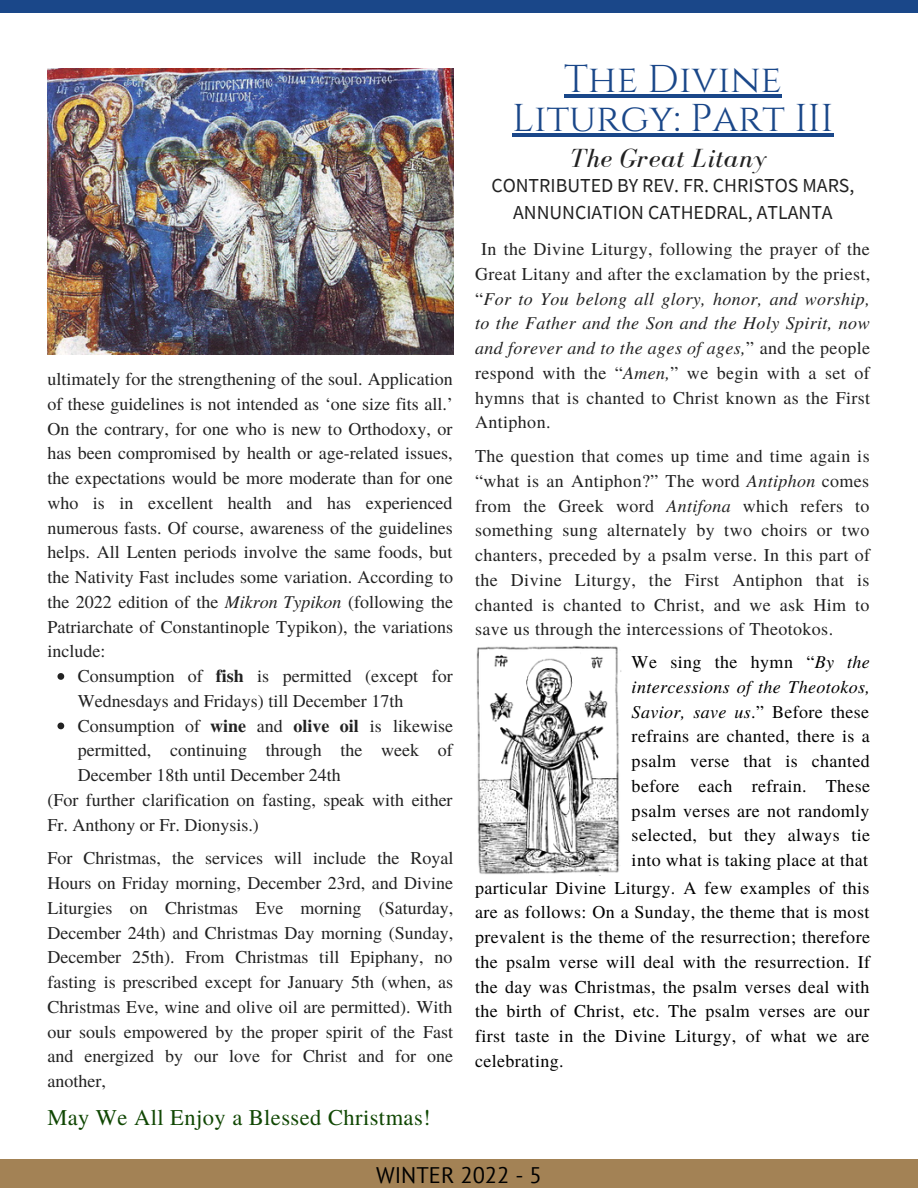
<style>
.page{position:relative;width:918px;height:1188px;background:#fff}
.page>*{position:absolute;margin:0;border:0;box-sizing:border-box;transform-origin:0 0}
.t1{font:38.7px/38.2px "Cinzel";color:#1a4789;text-align:center}
.t2{font:italic 27px "Bodoni FLF";letter-spacing:.02em;color:#222}
.t3{font:22.5px "Te X Gyre Termes";letter-spacing:.02em;color:#104703}
.t4{font:22.5px "PT Sans";color:#000}
.t5{font:19.8px/27px "Source Sans Pro";color:#222;text-align:center}
.t6{font:18px/24.8px "Te X Gyre Termes";color:#222;text-align:justify}
.t7{font:18px/24.8px "Te X Gyre Termes";letter-spacing:.02em;color:#000;text-align:justify}
.s1{font-style:italic}
.s2{font-weight:700}
</style>
<div class="page">
<div style="left:0;top:1160px;width:918px;height:28px;background:#a38255"></div>
<div style="left:0;top:0;width:918px;height:13px;background:#1a4789"></div>
<img style="left:47px;top:69px;width:406px;height:286px">
<svg style="left:57px;top:673px;width:7px;height:7px"></svg>
<svg style="left:57px;top:723px;width:7px;height:6px"></svg>
<hr style="left:564px;top:95px;width:218px;height:3px;background:#1a4789">
<hr style="left:512px;top:133px;width:322px;height:3px;background:#1a4789">
<img style="left:476px;top:646px;width:146px;height:230px">
<p class="t6" style="left:47px;top:366px;width:407px">ultimately for the strengthening of the soul. Application of these guidelines is not intended as ‘one size fits all.’ On the contrary, for one who is new to Orthodoxy, or has been compromised by health or age-related issues, the expectations would be more moderate than for one who is in excellent health and has experienced numerous fasts. Of course, awareness of the guidelines helps. All Lenten periods involve the same foods, but the Nativity Fast includes some variation. According to the 2022 edition of the <span class="s1">Mikron Typikon</span> (following the Patriarchate of Constantinople Typikon), the variations include:</p>
<p class="t6" style="left:78px;top:663px;width:377px;text-align:left">Consumption of <span class="s2">fish</span> is permitted (except for Wednesdays and Fridays) till December 17th Consumption of <span class="s2">wine</span> and <span class="s2">olive oil</span> is likewise permitted, continuing through the week of December 18th until December 24th</p>
<p class="t6" style="left:47px;top:786px;width:407px">(For further clarification on fasting, speak with either<br>Fr. Anthony or Fr. Dionysis.)</p>
<p class="t6" style="left:47px;top:845px;width:408px">For Christmas, the services will include the Royal Hours on Friday morning, December 23rd, and Divine Liturgies on Christmas Eve morning (Saturday, December 24th) and Christmas Day morning (Sunday, December 25th). From Christmas till Epiphany, no fasting is prescribed except for January 5th (when, as Christmas Eve, wine and olive oil are permitted). With our souls empowered by the proper spirit of the Fast and energized by our love for Christ and for one another,</p>
<p class="t3" style="left:47px;top:1102px;width:385px">May We All Enjoy a Blessed Christmas!</p>
<h1 class="t1" style="left:512px;top:62px;width:323px">The Divine<br>Liturgy: Part III</h1>
<h2 class="t2" style="left:570px;top:143px;width:198px">The Great Litany</h2>
<p class="t5" style="left:491px;top:172px;width:365px">CONTRIBUTED BY REV. FR. CHRISTOS MARS,<br>ANNUNCIATION CATHEDRAL, ATLANTA</p>
<p class="t6" style="left:475px;top:236px;width:397px;text-indent:6px">In the Divine Liturgy, following the prayer of the Great Litany and after the exclamation by the priest, “<span class="s1">For to You belong all glory, honor, and worship, to the Father and the Son and the Holy Spirit, now and forever and to the ages of ages,</span>” and the people respond with the “<span class="s1">Amen,</span>” we begin with a set of hymns that is chanted to Christ known as the First Antiphon.</p>
<p class="t6" style="left:475px;top:443px;width:397px">The question that comes up time and time again is “what is an Antiphon?” The word <span class="s1">Antiphon</span> comes from the Greek word <span class="s1">Antifona</span> which refers to something sung alternately by two choirs or two chanters, preceded by a psalm verse. In this part of the Divine Liturgy, the First Antiphon that is chanted is chanted to Christ, and we ask Him to save us through the intercessions of Theotokos.</p>
<p class="t7" style="left:632px;top:649px;width:240px">We sing the hymn “<span class="s1">By the intercessions of the Theotokos, Savior, save us</span>.” Before these refrains are chanted, there is a psalm verse that is chanted before each refrain. These psalm verses are not randomly selected, but they always tie into what is taking place at that</p>
<p class="t7" style="left:475px;top:874px;width:397px">particular Divine Liturgy. A few examples of this are as follows: On a Sunday, the theme that is most prevalent is the theme of the resurrection; therefore the psalm verse will deal with the resurrection. If the day was Christmas, the psalm verses deal with the birth of Christ, etc. The psalm verses are our first taste in the Divine Liturgy, of what we are celebrating.</p>
<p class="t4" style="left:376px;top:1160px;width:167px">WINTER 2022 - 5</p>
</div>
